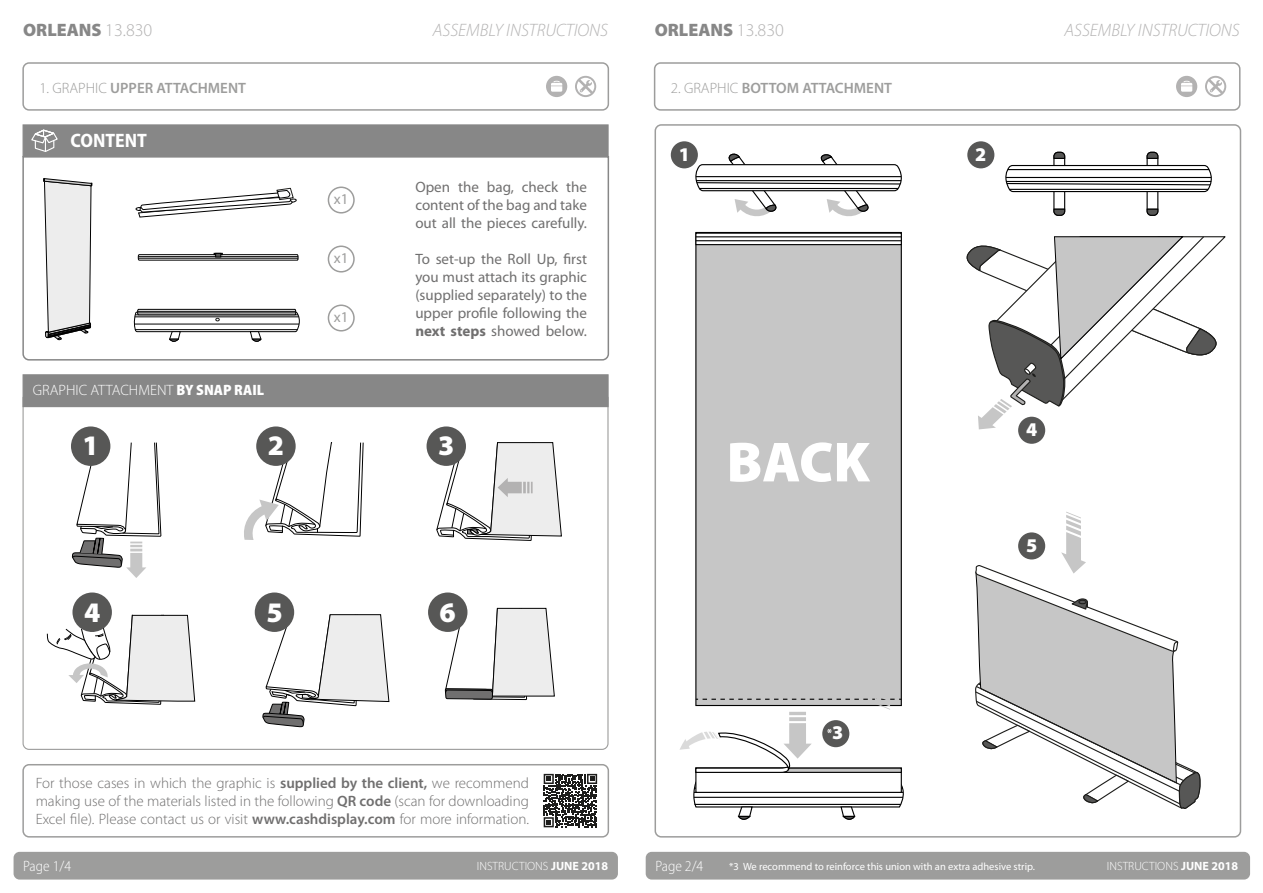
<style>
.page{position:relative;width:1263px;height:893px;background:#fff}
.page>*{position:absolute;margin:0;border:0;box-sizing:border-box;transform-origin:0 0}
.t1{font:900 57px "Myriad Pro";color:#fff}
.t2{font:900 28.35px "Myriad Pro";color:#fff}
.t3{font:700 semi-condensed 19.5px "Myriad Pro";color:#fff}
.t4{font:900 19.5px "Myriad Pro";color:#fff}
.t5{font:italic 300 18px "Myriad Pro";color:#b3b2b2}
.t6{font:900 18px "Myriad Pro";color:#878787}
.t7{font:300 15px/18px "Myriad Pro";color:#706f6f;text-align:justify}
.t8{font:15px/18px "Myriad Pro";color:#706f6f;text-align:justify}
.t9{font:600 15px "Myriad Pro";color:#9d9d9c}
.t10{font:300 15px "Myriad Pro";color:#fff}
.t11{font:300 semi-condensed 15px "Myriad Pro";color:#fff}
.t12{font:15px "Myriad Pro";color:#9d9d9c}
.t13{font:300 12px "Myriad Pro";color:#fff}
.t14{font:10.5px "Myriad Pro";color:#fff}
.t15{font:900 10.5px "Myriad Pro";color:#fff}
.s1{font-weight:300;color:#b3b2b2}
.s2{font-weight:300}
.s3{font-weight:900;font-stretch:semi-condensed}
.s4{font-weight:700}
.s5{font-weight:600}
.s6{font-size:19.5px}
</style>
<div class="page">
<div style="left:14px;top:852px;width:604px;height:27px;background:#9d9d9c;border-radius:6px"></div>
<div style="left:646px;top:852px;width:604px;height:27px;background:#9d9d9c;border-radius:6px"></div>
<div style="left:1053px;top:152px;width:12px;height:64px;border:1px solid #010101;border-radius:4px"></div>
<div style="left:1146px;top:152px;width:12px;height:64px;border:1px solid #010101;border-radius:4px"></div>
<svg style="left:1053px;top:208px;width:13px;height:8px"></svg>
<svg style="left:1146px;top:208px;width:13px;height:8px"></svg>
<svg style="left:1005px;top:151px;width:207px;height:42px"></svg>
<div style="left:22px;top:62px;width:587px;height:49px;border:2px solid #9d9d9c;border-radius:6px"></div>
<div style="left:22px;top:764px;width:587px;height:74px;border:2px solid #9d9d9c;border-radius:6px"></div>
<div style="left:654px;top:62px;width:586px;height:49px;border:2px solid #9d9d9c;border-radius:6px"></div>
<svg style="left:966px;top:236px;width:260px;height:193px"></svg>
<div style="left:1018px;top:417px;width:27px;height:27px;background:#575756;border-radius:50%"></div>
<div style="left:23px;top:124px;width:586px;height:33px;background:#878787;border:1px solid #878787"></div>
<div style="left:671px;top:141px;width:27px;height:27px;background:#575756;border-radius:50%"></div>
<div style="left:967px;top:141px;width:27px;height:27px;background:#575756;border-radius:50%"></div>
<svg style="left:693px;top:783px;width:211px;height:37px"></svg>
<div style="left:695px;top:767px;width:207px;height:26px;background:#fff;border:1px solid #010101"></div>
<div style="left:695px;top:232px;width:207px;height:474px;background:#c6c6c6;border:1px solid #010101"></div>
<svg style="left:695px;top:233px;width:207px;height:12px;fill:#fff"></svg>
<svg style="left:812px;top:767px;width:90px;height:6px"></svg>
<hr style="left:696px;top:236px;width:205px;height:1px;background:#010101">
<hr style="left:696px;top:240px;width:205px;height:1px;background:#010101">
<hr style="left:789px;top:712px;width:17px;height:3px;background:#c6c6c6">
<hr style="left:789px;top:717px;width:17px;height:4px;background:#c6c6c6">
<div style="left:822px;top:720px;width:27px;height:27px;background:#575756;border-radius:50%"></div>
<svg style="left:680px;top:723px;width:132px;height:50px"></svg>
<svg style="left:22px;top:155px;width:588px;height:206px"></svg>
<svg style="left:31px;top:129px;width:27px;height:23px"></svg>
<div style="left:328px;top:187px;width:27px;height:27px;border:2px solid #9d9d9c;border-radius:50%"></div>
<div style="left:328px;top:246px;width:27px;height:27px;border:2px solid #9d9d9c;border-radius:50%"></div>
<div style="left:328px;top:304px;width:27px;height:28px;border:2px solid #9d9d9c;border-radius:50%"></div>
<svg style="left:543px;top:773px;width:55px;height:55px"></svg>
<svg style="left:544px;top:774px;width:53px;height:53px"></svg>
<svg style="left:693px;top:150px;width:209px;height:66px"></svg>
<svg style="left:133px;top:309px;width:169px;height:35px"></svg>
<svg style="left:22px;top:396px;width:587px;height:354px"></svg>
<div style="left:23px;top:374px;width:586px;height:33px;background:#878787;border:1px solid #878787"></div>
<svg style="left:262px;top:608px;width:128px;height:159px"></svg>
<svg style="left:71px;top:442px;width:91px;height:136px"></svg>
<div style="left:71px;top:426px;width:39px;height:40px;background:#575756;border-radius:50%"></div>
<div style="left:256px;top:426px;width:40px;height:40px;background:#575756;border-radius:50%"></div>
<div style="left:72px;top:592px;width:40px;height:40px;background:#575756;border-radius:50%"></div>
<div style="left:255px;top:592px;width:39px;height:40px;background:#575756;border-radius:50%"></div>
<div style="left:428px;top:592px;width:39px;height:40px;background:#575756;border-radius:50%"></div>
<div style="left:427px;top:426px;width:39px;height:40px;background:#575756;border-radius:50%"></div>
<svg style="left:47px;top:612px;width:148px;height:155px"></svg>
<svg style="left:436px;top:442px;width:126px;height:301px"></svg>
<svg style="left:696px;top:646px;width:205px;height:64px"></svg>
<svg style="left:137px;top:253px;width:162px;height:8px"></svg>
<svg style="left:975px;top:512px;width:226px;height:297px"></svg>
<svg style="left:546px;top:76px;width:21px;height:21px"></svg>
<svg style="left:575px;top:76px;width:21px;height:21px"></svg>
<svg style="left:1176px;top:76px;width:21px;height:21px"></svg>
<svg style="left:1205px;top:76px;width:21px;height:21px"></svg>
<p class="t6" style="left:23px;top:20px;width:131px">ORLEANS <span class="s1">13.830</span></p>
<p class="t5" style="left:433px;top:20px;width:177px">ASSEMBLY INSTRUCTIONS</p>
<p class="t6" style="left:655px;top:20px;width:131px">ORLEANS <span class="s1">13.830</span></p>
<p class="t5" style="left:1064px;top:20px;width:177px">ASSEMBLY INSTRUCTIONS</p>
<p class="t9" style="left:39px;top:80px;width:208px"><span class="s2">1. GRAPHIC</span> UPPER ATTACHMENT</p>
<h3 class="t3" style="left:70px;top:130px;width:78px">CONTENT</h3>
<p class="t10" style="left:33px;top:382px;width:233px">GRAPHIC ATTACHMENT <span class="s3">BY SNAP RAIL</span></p>
<h2 class="t2" style="left:83px;top:429px;width:18px">1</h2>
<h2 class="t2" style="left:268px;top:429px;width:18px">2</h2>
<p class="t12" style="left:334px;top:191px;width:16px">x1</p>
<p class="t12" style="left:334px;top:250px;width:16px">x1</p>
<p class="t12" style="left:334px;top:309px;width:16px">x1</p>
<p class="t8" style="left:415px;top:178px;width:173px">Open the bag, check the content of the bag and take out all the pieces carefully.</p>
<p class="t8" style="left:415px;top:250px;width:173px">To set-up the Roll Up, first you must attach its graphic (supplied separately) to the upper profile following the <span class="s4">next steps</span> showed below.</p>
<h2 class="t2" style="left:438px;top:429px;width:18px">3</h2>
<h2 class="t2" style="left:84px;top:596px;width:18px">4</h2>
<h2 class="t2" style="left:266px;top:596px;width:18px">5</h2>
<h2 class="t2" style="left:440px;top:596px;width:18px">6</h2>
<p class="t7" style="left:36px;top:775px;width:495px">For those cases in which the graphic is <span class="s5">supplied by the client,</span> we recommend making use of the materials listed in the following <span class="s5">QR code</span> (scan for downloading Excel file). Please contact us or visit <span class="s5">www.cashdisplay.com</span> for more information.</p>
<p class="t9" style="left:671px;top:80px;width:223px"><span class="s2">2. GRAPHIC</span> BOTTOM ATTACHMENT</p>
<h3 class="t4" style="left:679px;top:143px;width:13px">1</h3>
<h3 class="t4" style="left:975px;top:143px;width:13px">2</h3>
<h1 class="t1" style="left:726px;top:430px;width:145px">BACK</h1>
<p class="t15" style="left:827px;top:726px;width:18px">*<span class="s6">3</span></p>
<h3 class="t4" style="left:1026px;top:418px;width:13px">4</h3>
<h3 class="t4" style="left:1026px;top:534px;width:13px">5</h3>
<p class="t11" style="left:23px;top:858px;width:50px">Page 1/4</p>
<p class="t13" style="left:477px;top:859px;width:133px">INSTRUCTIONS <span class="s4">JUNE 2018</span></p>
<p class="t11" style="left:655px;top:858px;width:50px">Page 2/4</p>
<p class="t14" style="left:729px;top:861px;width:307px">*3 We recommend to reinforce this union with an extra adhesive strip.</p>
<p class="t13" style="left:1107px;top:859px;width:133px">INSTRUCTIONS <span class="s4">JUNE 2018</span></p>
</div>
